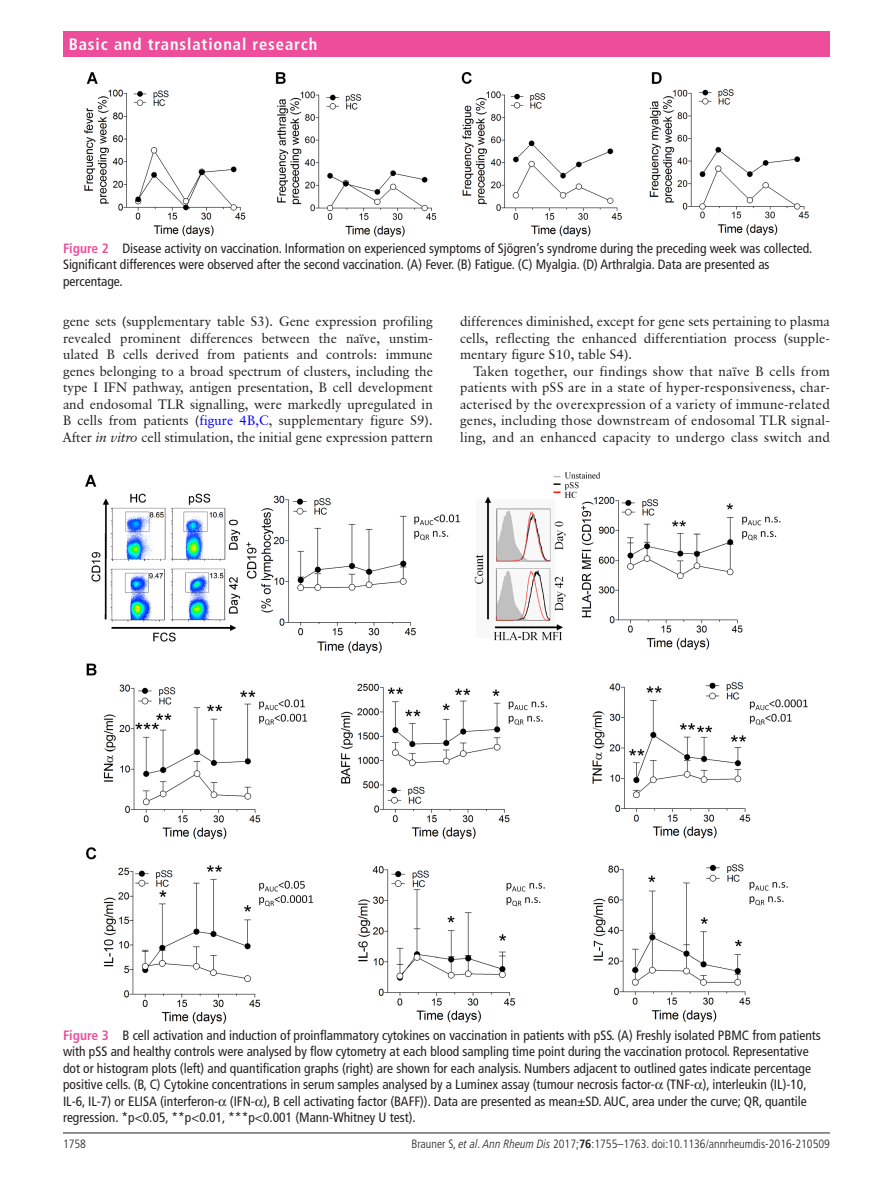
<style>
.page{position:relative;width:893px;height:1191px;background:#fff}
.page>*{position:absolute;margin:0;border:0;box-sizing:border-box;transform-origin:0 0}
.t1{font:700 condensed 16.5px "Frutiger LT Pro";letter-spacing:.055em;color:#fff}
.t2{font:condensed 13.5px/16.5px "Frutiger LT Pro";color:#231f20}
.t3{font:13.5px/16.5px "Classical Garamond BT";color:#231f20;text-align:justify}
.t4{font:300 condensed 12px "Frutiger LT Pro";color:#231f20}
.s1{font-weight:700;color:#ee4d9b}
.s2{color:#00f}
.s3{font-style:italic}
.s4{font-weight:700}
</style>
<div class="page">
<hr style="left:63px;top:1132px;width:767px;height:1px;background:#231f20">
<div style="left:63px;top:31px;width:767px;height:25px;background:#ee4d9b"></div>
<img style="left:85px;top:72px;width:723px;height:164px">
<img style="left:85px;top:472px;width:723px;height:551px">
<p class="t1" style="left:69px;top:34px;width:250px">Basic and translational research</p>
<p class="t2" style="left:63px;top:240px;width:751px"><span class="s1">Figure 2</span> Disease activity on vaccination. Information on experienced symptoms of Sjögren’s syndrome during the preceding week was collected.<br>Significant differences were observed after the second vaccination. (A) Fever. (B) Fatigue. (C) Myalgia. (D) Arthralgia. Data are presented as percentage.</p>
<p class="t3" style="left:63px;top:313px;width:371px">gene sets (supplementary table S3). Gene expression profiling revealed prominent differences between the naïve, unstim&shy;ulated B cells derived from patients and controls: immune genes belonging to a broad spectrum of clusters, including the type I IFN pathway, antigen presentation, B cell development and endosomal TLR signalling, were markedly upregulated in B cells from patients (<span class="s2">figure 4B,C</span>, supplementary figure S9).<br>After <span class="s3">in vitro</span> cell stimulation, the initial gene expression pattern</p>
<p class="t3" style="left:460px;top:313px;width:371px">differences diminished, except for gene sets pertaining to plasma cells, reflecting the enhanced differentiation process (supple&shy;mentary figure S10, table S4).</p>
<p class="t3" style="left:460px;top:363px;width:371px;text-indent:14px">Taken together, our findings show that naïve B cells from patients with pSS are in a state of hyper-responsiveness, char&shy;acterised by the overexpression of a variety of immune-related genes, including those downstream of endosomal TLR signal&shy;ling, and an enhanced capacity to undergo class switch and</p>
<p class="t2" style="left:63px;top:1026px;width:759px"><span class="s1">Figure 3</span> B cell activation and induction of proinflammatory cytokines on vaccination in patients with pSS. (A) Freshly isolated PBMC from patients with pSS and healthy controls were analysed by flow cytometry at each blood sampling time point during the vaccination protocol. Representative dot or histogram plots (left) and quantification graphs (right) are shown for each analysis. Numbers adjacent to outlined gates indicate percentage positive cells. (B, C) Cytokine concentrations in serum samples analysed by a Luminex assay (tumour necrosis factor- (TNF- ), interleukin (IL)-10, IL-6, IL-7) or ELISA (interferon- (IFN- ), B cell activating factor (BAFF)). Data are presented as mean±SD. AUC, area under the curve; QR, quantile regression. *p&lt;0.05, **p&lt;0.01, ***p&lt;0.001 (Mann-Whitney U test).</p>
<p class="t4" style="left:63px;top:1136px;width:25px">1758</p>
<p class="t4" style="left:411px;top:1136px;width:420px">Brauner S, <span class="s3">et al</span>. <span class="s3">Ann Rheum Dis</span> 2017;<span class="s4">76</span>:1755–1763. doi:10.1136/annrheumdis-2016-210509</p>
</div>
